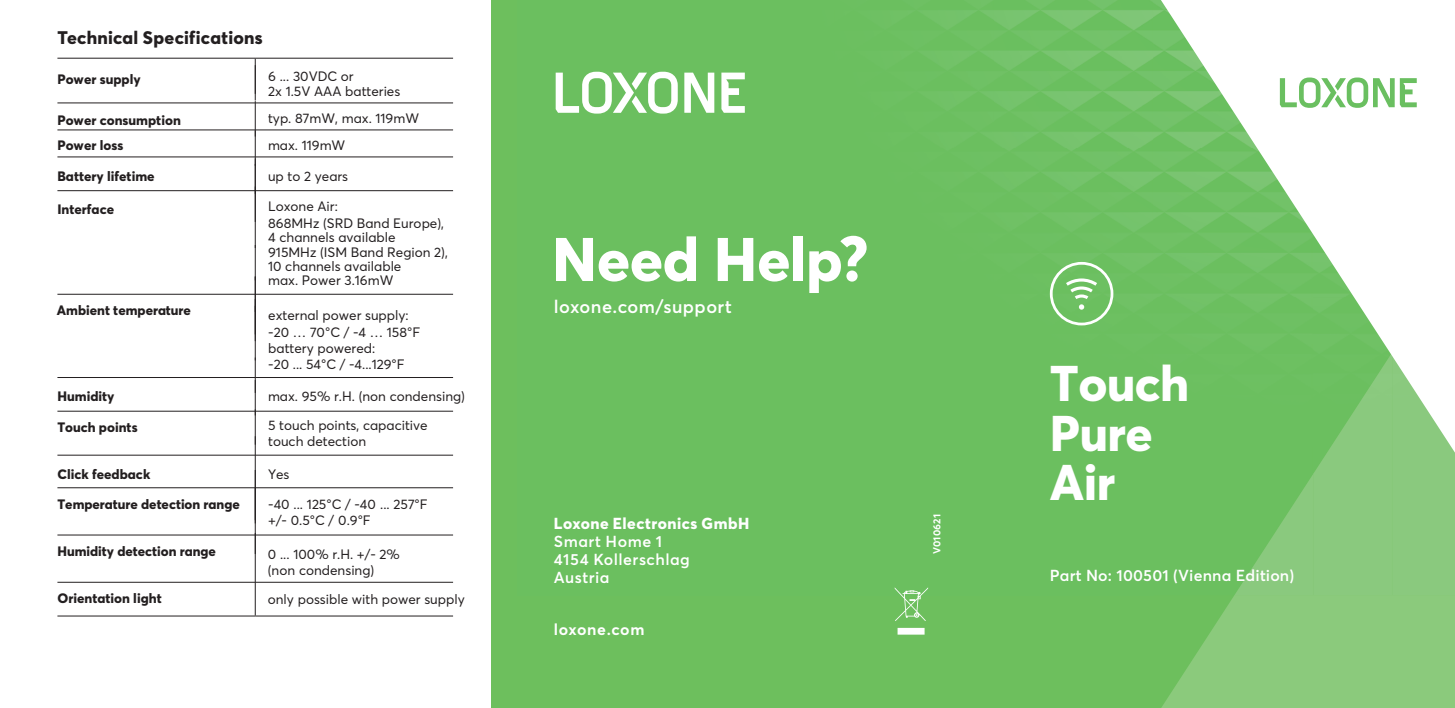
<style>
.page{position:relative;width:1455px;height:708px;background:#fff}
.page>*{position:absolute;margin:0;border:0;box-sizing:border-box;transform-origin:0 0}
.t1{font:800 60.75px "Averta";letter-spacing:-.005em;color:#fff}
.t2{font:800 49.5px/49.5px "Averta";letter-spacing:-.01em;color:#fff}
.t3{font:800 18px "Averta";letter-spacing:.015em;color:#231f20}
.t4{font:600 18px "Averta";letter-spacing:.025em;color:#fff}
.t5{font:600 15.75px/18px "Averta";letter-spacing:.025em;color:#fff}
.t6{font:800 15.75px "Averta";letter-spacing:.03em;color:#fff}
.t7{font:700 15.75px "Averta";letter-spacing:.035em;color:#fff}
.t8{font:13.5px/16.2px "Averta";color:#231f20}
.t9{font:800 13.5px "Averta";color:#231f20}
.t10{font:800 13.5px "Averta";color:#231f20}
.t11{font:700 10.12px "Averta";letter-spacing:.01em;color:#fff}
.s1{font-style:inherit}
</style>
<div class="page">
<hr style="left:255px;top:470px;width:1px;height:84px;background:#231f20">
<hr style="left:255px;top:101px;width:1px;height:36px;background:#231f20">
<div style="left:490px;top:0;width:964px;height:708px;background:#6dbf5d"></div>
<img style="left:593px;top:0;width:567px;height:297px">
<svg style="left:1161px;top:595px;width:293px;height:113px;background:#87c878"></svg>
<div style="left:1392px;top:481px;width:62px;height:114px;background:#8ac97e"></div>
<div style="left:1313px;top:481px;width:79px;height:114px;background:#8ac97e"></div>
<img style="left:1235px;top:481px;width:78px;height:114px">
<svg style="left:1160px;top:0;width:294px;height:481px"></svg>
<svg style="left:894px;top:587px;width:34px;height:48px"></svg>
<svg style="left:1279px;top:78px;width:137px;height:30px"></svg>
<svg style="left:555px;top:72px;width:189px;height:42px"></svg>
<svg style="left:1065px;top:278px;width:31px;height:32px"></svg>
<div style="left:1049px;top:262px;width:64px;height:63px;border:3px solid #fff;border-radius:50%"></div>
<hr style="left:57px;top:58px;width:198px;height:1px;background:#231f20">
<hr style="left:255px;top:58px;width:198px;height:1px;background:#231f20">
<hr style="left:255px;top:58px;width:1px;height:36px;background:#231f20">
<hr style="left:57px;top:294px;width:198px;height:1px;background:#231f20">
<hr style="left:255px;top:294px;width:198px;height:1px;background:#231f20">
<hr style="left:57px;top:411px;width:198px;height:1px;background:#231f20">
<hr style="left:255px;top:411px;width:198px;height:1px;background:#231f20">
<hr style="left:255px;top:65px;width:1px;height:36px;background:#231f20">
<hr style="left:57px;top:455px;width:198px;height:1px;background:#231f20">
<hr style="left:255px;top:455px;width:198px;height:1px;background:#231f20">
<hr style="left:255px;top:276px;width:1px;height:84px;background:#231f20">
<hr style="left:57px;top:535px;width:198px;height:1px;background:#231f20">
<hr style="left:255px;top:535px;width:198px;height:1px;background:#231f20">
<hr style="left:255px;top:409px;width:1px;height:36px;background:#231f20">
<hr style="left:57px;top:130px;width:198px;height:1px;background:#231f20">
<hr style="left:255px;top:130px;width:198px;height:1px;background:#231f20">
<hr style="left:255px;top:533px;width:1px;height:83px;background:#231f20">
<hr style="left:57px;top:377px;width:198px;height:1px;background:#231f20">
<hr style="left:255px;top:377px;width:198px;height:1px;background:#231f20">
<hr style="left:255px;top:380px;width:1px;height:35px;background:#231f20">
<hr style="left:255px;top:436px;width:1px;height:84px;background:#231f20">
<hr style="left:57px;top:487px;width:198px;height:1px;background:#231f20">
<hr style="left:255px;top:487px;width:198px;height:1px;background:#231f20">
<hr style="left:57px;top:103px;width:198px;height:1px;background:#231f20">
<hr style="left:255px;top:103px;width:198px;height:1px;background:#231f20">
<hr style="left:255px;top:130px;width:1px;height:36px;background:#231f20">
<hr style="left:57px;top:157px;width:198px;height:1px;background:#231f20">
<hr style="left:255px;top:157px;width:198px;height:1px;background:#231f20">
<hr style="left:57px;top:190px;width:198px;height:1px;background:#231f20">
<hr style="left:255px;top:190px;width:198px;height:1px;background:#231f20">
<hr style="left:255px;top:358px;width:1px;height:35px;background:#231f20">
<hr style="left:57px;top:582px;width:198px;height:1px;background:#231f20">
<hr style="left:255px;top:582px;width:198px;height:1px;background:#231f20">
<hr style="left:57px;top:616px;width:198px;height:1px;background:#231f20">
<hr style="left:255px;top:616px;width:198px;height:1px;background:#231f20">
<hr style="left:255px;top:164px;width:1px;height:84px;background:#231f20">
<hr style="left:255px;top:245px;width:1px;height:35px;background:#231f20">
<h3 class="t3" style="left:57px;top:26px;width:207px">Technical Specifications</h3>
<p class="t9" style="left:57px;top:70px;width:85px">Power supply</p>
<p class="t8" style="left:268px;top:69px;width:133px;line-height:14.8px">6 ... 30VDC or<br>2x 1.5V AAA batteries</p>
<p class="t9" style="left:57px;top:111px;width:125px">Power consumption</p>
<p class="t8" style="left:268px;top:109px;width:153px">typ. 87mW, max. 119mW</p>
<p class="t9" style="left:57px;top:135px;width:67px">Power loss</p>
<p class="t8" style="left:268px;top:136px;width:79px">max. 119mW</p>
<p class="t9" style="left:57px;top:167px;width:99px">Battery lifetime</p>
<p class="t8" style="left:268px;top:168px;width:82px">up to 2 years</p>
<p class="t9" style="left:57px;top:200px;width:58px">Interface</p>
<p class="t8" style="left:268px;top:197px;width:177px;line-height:17.3px">Loxone Air:<br>868MHz (SRD Band Europe),</p>
<p class="t8" style="left:268px;top:230px;width:181px;line-height:14.2px">4 channels available<br>915MHz (ISM Band Region 2),<br>10 channels available<br>max. Power 3.16mW</p>
<p class="t10" style="left:57px;top:302px;width:135px">Ambient <span class="s1">t</span>emperature</p>
<p class="t8" style="left:268px;top:307px;width:153px">external power supply: -20 … 70°C / -4 … 158°F battery powered:<br>-20 ... 54°C / -4...129°F</p>
<p class="t9" style="left:57px;top:386px;width:59px">Humidity</p>
<p class="t8" style="left:268px;top:387px;width:198px">max. 95% r.H. (non condensing)</p>
<p class="t9" style="left:57px;top:418px;width:82px"><span class="s1">Touch</span> points</p>
<p class="t8" style="left:268px;top:417px;width:161px">5 touch points, capacitive touch detection</p>
<p class="t9" style="left:57px;top:464px;width:94px">Click feedback</p>
<p class="t8" style="left:268px;top:465px;width:23px">Yes</p>
<p class="t10" style="left:57px;top:495px;width:184px">Temperature <span class="s1">d</span>etection <span class="s1">r</span>ange</p>
<p class="t8" style="left:268px;top:496px;width:161px">-40 ... 125°C / -40 ... 257°F +/- 0.5°C / 0.9°F</p>
<p class="t8" style="left:268px;top:545px;width:133px">0 ... 100% r.H. +/- 2% (non condensing)</p>
<p class="t10" style="left:57px;top:542px;width:160px">Humidity <span class="s1">d</span>etection <span class="s1">r</span>ange</p>
<p class="t9" style="left:57px;top:589px;width:106px">Orientation light</p>
<p class="t8" style="left:268px;top:590px;width:198px">only possible with power supply</p>
<h1 class="t1" style="left:552px;top:221px;width:317px">Need Help?</h1>
<h3 class="t4" style="left:554px;top:294px;width:179px">loxone.com/support</h3>
<p class="t6" style="left:554px;top:513px;width:197px">Loxone Electronics GmbH</p>
<p class="t5" style="left:554px;top:531px;width:137px">Smart Home 1<br>4154 Kollerschlag<br>Austria</p>
<p class="t7" style="left:554px;top:619px;width:92px">loxone.com</p>
<p class="t11" style="left:929px;top:554px;width:41px;rotate:-90deg">V010621</p>
<h2 class="t2" style="left:1049px;top:357px;width:141px">Touch<br>Pure<br>Air</h2>
<p class="t5" style="left:1049px;top:566px;width:246px">Part No: 100501 (Vienna Edition)</p>
</div>
